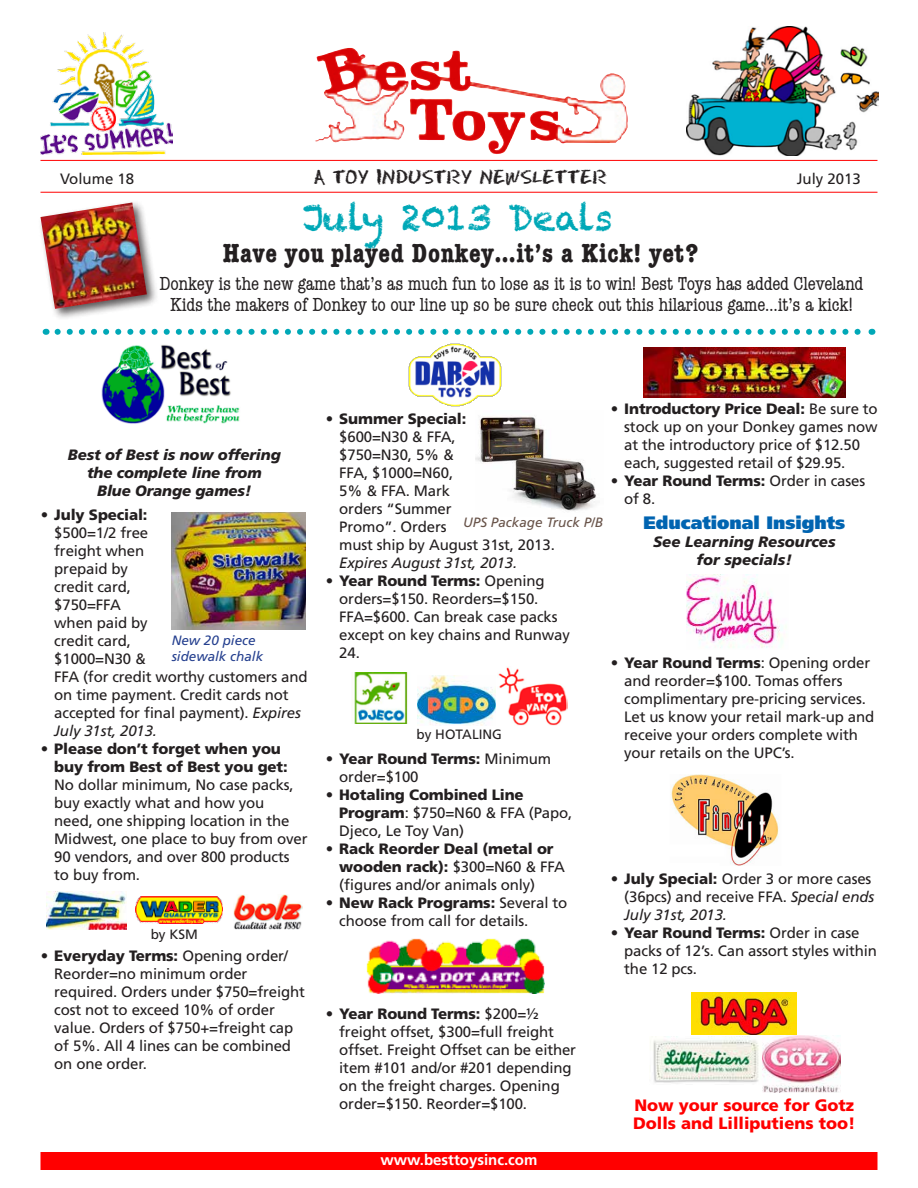
<style>
.page{position:relative;width:918px;height:1188px;background:#fff}
.page>*{position:absolute;margin:0;border:0;box-sizing:border-box;transform-origin:0 0}
.t1{font:36px "Chalkduster";letter-spacing:-.01em;color:#00a8b7}
.t2{font:700 condensed 27px "American Typewriter";letter-spacing:.025em;color:#231f20}
.t3{font:condensed 19.5px/21px "American Typewriter";letter-spacing:-.01em;color:#231f20;text-align:center}
.t4{font:18px "Eraser";color:#231f20}
.t5{font:900 18px "Frutiger";color:#0064b1}
.t6{font:900 16.5px/18px "Frutiger";color:#f00}
.t7{font:15px/18px "Frutiger";letter-spacing:-.01em;color:#231f20}
.t8{font:italic 900 15px/18px "Frutiger";letter-spacing:-.01em;color:#231f20;text-align:center}
.t9{font:900 15px/18px "Frutiger";letter-spacing:-.01em;color:#231f20}
.t10{font:italic 15px "Frutiger";letter-spacing:-.01em;color:#231f20}
.t11{font:700 15px "Frutiger";color:#fff}
.t12{font:italic 13.5px/16.2px "Frutiger";color:#25408f}
.t13{font:italic 13.5px "Frutiger";color:#685349}
.t14{font:13.5px "Frutiger";color:#231f20}
.s1{font-weight:900}
.s2{font-style:italic}
.s3{font-weight:400}
</style>
<div class="page">
<div style="left:40px;top:1152px;width:838px;height:18px;background:#f00"></div>
<img style="left:233px;top:894px;width:69px;height:36px">
<img style="left:46px;top:891px;width:80px;height:38px">
<img style="left:135px;top:897px;width:87px;height:26px">
<img style="left:408px;top:343px;width:93px;height:63px">
<img style="left:354px;top:672px;width:54px;height:52px">
<img style="left:417px;top:675px;width:79px;height:51px">
<img style="left:498px;top:667px;width:69px;height:59px">
<img style="left:366px;top:939px;width:178px;height:54px">
<img style="left:643px;top:347px;width:203px;height:51px">
<img style="left:686px;top:575px;width:97px;height:73px">
<img style="left:671px;top:774px;width:108px;height:92px">
<img style="left:692px;top:993px;width:104px;height:41px">
<img style="left:653px;top:1037px;width:106px;height:46px">
<img style="left:762px;top:1035px;width:78px;height:58px">
<img style="left:101px;top:344px;width:139px;height:80px">
<hr style="left:40px;top:192px;width:838px;height:1px;background:#f00">
<hr style="left:40px;top:160px;width:838px;height:1px;background:#f00">
<img style="left:315px;top:48px;width:94px;height:95px">
<img style="left:172px;top:513px;width:134px;height:116px">
<img style="left:475px;top:416px;width:121px;height:95px">
<img style="left:686px;top:27px;width:192px;height:128px">
<img style="left:40px;top:33px;width:132px;height:121px">
<svg style="left:58px;top:329px;width:814px;height:6px"></svg>
<div style="left:38px;top:200px;width:121px;height:121px;background:#231f20;opacity:.75"></div>
<img style="left:40px;top:202px;width:107px;height:107px">
<p class="t7" style="left:60px;top:170px;width:76px">Volume 18</p>
<p class="t4" style="left:314px;top:166px;width:295px">A Toy Industry Newsletter</p>
<p class="t7" style="left:797px;top:170px;width:66px">July 2013</p>
<h1 class="t1" style="left:303px;top:197px;width:311px">July 2013 Deals</h1>
<h2 class="t2" style="left:223px;top:232px;width:477px">Have you played Donkey…it’s a Kick! yet?</h2>
<h3 class="t3" style="left:159px;top:273px;width:706px">Donkey is the new game that’s as much fun to lose as it is to win! Best Toys has added Cleveland<br>Kids the makers of Donkey to our line up so be sure check out this hilarious game…it’s a kick!</h3>
<p class="t8" style="left:68px;top:445px;width:214px">Best of Best is now offering the complete line from<br>Blue Orange games!</p>
<p class="t7" style="left:54px;top:506px;width:255px;text-indent:-13px">• <span class="s1">July Special:<br></span>$500=1/2 free<br>freight when<br>prepaid by<br>credit card,<br>$750=FFA<br>when paid by<br>credit card,<br>$1000=N30 &amp;<br>FFA (for credit worthy customers and on time payment. Credit cards not accepted for final payment). <span class="s2">Expires<br>July 31st, 2013.</span></p>
<p class="t9" style="left:54px;top:740px;width:235px;text-indent:-14px"><span class="s3">•</span> Please don’t forget when you buy from Best of Best you get:</p>
<p class="t7" style="left:54px;top:776px;width:255px">No dollar minimum, No case packs, buy exactly what and how you<br>need, one shipping location in the<br>Midwest, one place to buy from over<br>90 vendors, and over 800 products to buy from.</p>
<p class="t12" style="left:172px;top:632px;width:93px">New 20 piece sidewalk chalk</p>
<p class="t14" style="left:151px;top:926px;width:49px">by KSM</p>
<p class="t7" style="left:54px;top:947px;width:252px;text-indent:-13px">• <span class="s1">Everyday Terms:</span> Opening order/<br>Reorder=no minimum order required. Orders under $750=freight cost not to exceed 10% of order value. Orders of $750+=freight cap of 5%. All 4 lines can be combined on one order.</p>
<p class="t7" style="left:339px;top:410px;width:217px;text-indent:-13px">• <span class="s1">Summer Special:<br></span>$600=N30 &amp; FFA,<br>$750=N30, 5% &amp;<br>FFA, $1000=N60,<br>5% &amp; FFA. Mark<br>orders “Summer<br>Promo”. Orders<br>must ship by August 31st, 2013.</p>
<p class="t10" style="left:339px;top:554px;width:179px">Expires August 31st, 2013.</p>
<p class="t7" style="left:339px;top:572px;width:232px;text-indent:-14px">• <span class="s1">Year Round Terms:</span> Opening orders=$150. Reorders=$150.<br>FFA=$600. Can break case packs except on key chains and Runway<br>24.</p>
<p class="t13" style="left:463px;top:515px;width:142px">UPS Package Truck P/B</p>
<p class="t14" style="left:417px;top:727px;width:87px">by HOTALING</p>
<p class="t7" style="left:339px;top:750px;width:213px;text-indent:-14px">• <span class="s1">Year Round Terms:</span> Minimum order=$100</p>
<p class="t7" style="left:339px;top:786px;width:235px;text-indent:-14px">• <span class="s1">Hotaling Combined Line<br>Program</span>: $750=N60 &amp; FFA (Papo,<br>Djeco, Le Toy Van)</p>
<p class="t7" style="left:339px;top:840px;width:227px;text-indent:-14px">• <span class="s1">Rack Reorder Deal (metal or wooden rack):</span> $300=N60 &amp; FFA (figures and/or animals only)</p>
<p class="t7" style="left:339px;top:894px;width:230px;text-indent:-13px">• <span class="s1">New Rack Programs:</span> Several to choose from call for details.</p>
<p class="t7" style="left:624px;top:400px;width:255px;text-indent:-13px">• <span class="s1">Introductory Price Deal:</span> Be sure to stock up on your Donkey games now at the introductory price of $12.50 each, suggested retail of $29.95.</p>
<p class="t7" style="left:624px;top:472px;width:242px;text-indent:-14px">• <span class="s1">Year Round Terms:</span> Order in cases of 8.</p>
<p class="t5" style="left:643px;top:512px;width:203px">Educational Insights</p>
<p class="t8" style="left:653px;top:533px;width:184px">See Learning Resources for specials!</p>
<p class="t7" style="left:624px;top:653px;width:251px;text-indent:-14px">• <span class="s1">Year Round Terms</span>: Opening order and reorder=$100. Tomas offers complimentary pre-pricing services.<br>Let us know your retail mark-up and receive your orders complete with your retails on the UPC’s.</p>
<p class="t7" style="left:624px;top:869px;width:251px;text-indent:-14px">• <span class="s1">July Special:</span> Order 3 or more cases (36pcs) and receive FFA. <span class="s2">Special ends<br>July 31st, 2013.</span></p>
<p class="t7" style="left:624px;top:923px;width:254px;text-indent:-14px">• <span class="s1">Year Round Terms:</span> Order in case packs of 12’s. Can assort styles within the 12 pcs.</p>
<p class="t7" style="left:339px;top:1004px;width:238px;text-indent:-14px">• <span class="s1">Year Round Terms:</span> $200=½ freight offset, $300=full freight offset. Freight Offset can be either item #101 and/or #201 depending on the freight charges. Opening order=$150. Reorder=$100.</p>
<p class="t11" style="left:381px;top:1151px;width:158px">www.besttoysinc.com</p>
<p class="t6" style="left:633px;top:1096px;width:224px">Now your source for Gotz<br>Dolls and Lilliputiens too!</p>
</div>
